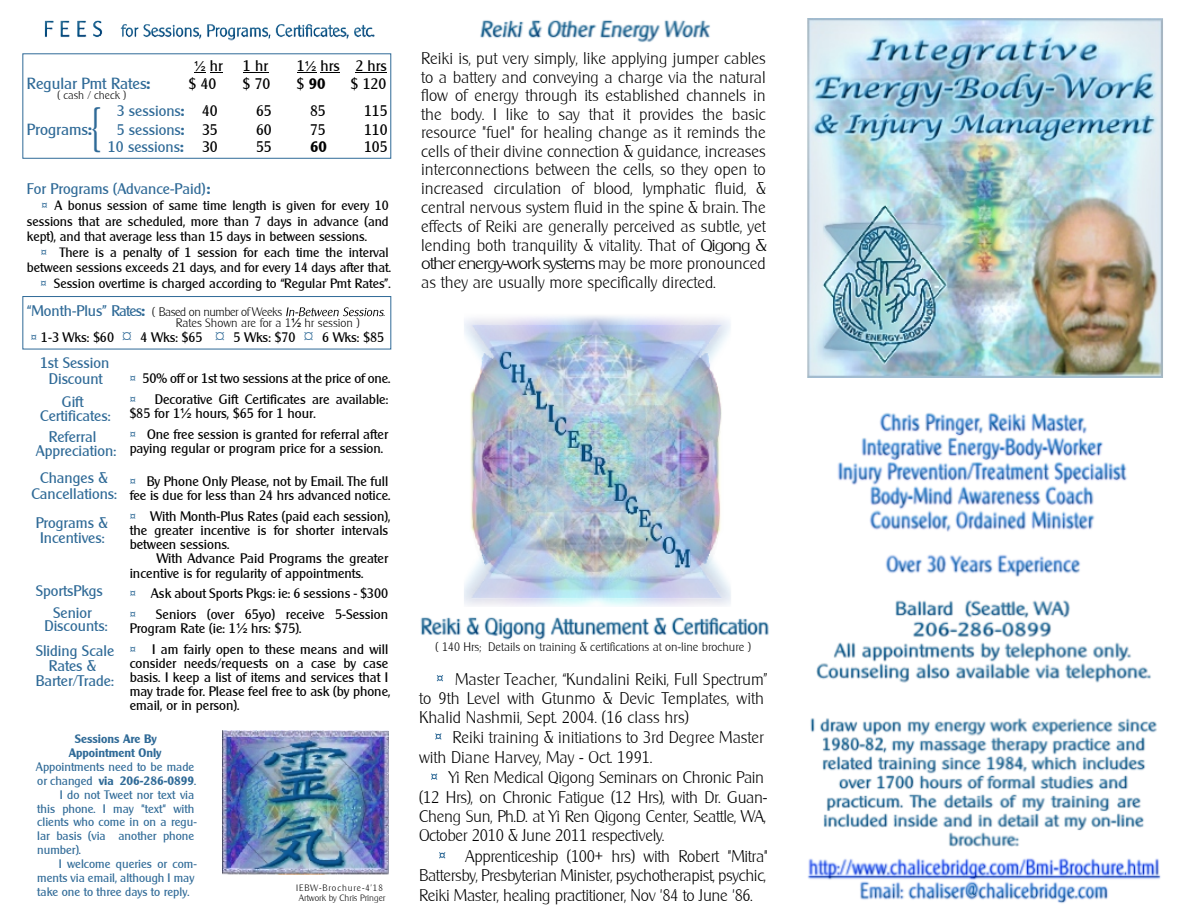
<style>
.page{position:relative;width:1188px;height:918px;background:#fff}
.page>*{position:absolute;margin:0;border:0;box-sizing:border-box;transform-origin:0 0}
.t1{font:48.15px "Clarity Gothic Light SF";color:#2f6a97}
.t2{font:16.5px/18.6px "Clarity Gothic Light SF";letter-spacing:-.015em;color:#000}
.t3{font:15.75px "Clarity Gothic SF";color:#2f6a97}
.t4{font:15px/16.6px "Clarity Gothic SF";color:#2f6a97;text-align:center}
.t5{font:15px "Clarity Gothic SF";color:#000}
.t6{font:15px "Clarity Gothic SF Bold";color:#000}
.t7{font:13.5px/14.1px "Clarity Gothic SF";color:#000}
.t8{font:13.5px "Clarity Gothic SF Bold";color:#2f6a97}
.t9{font:13.2px/15.5px "Clarity Gothic SF";color:#000;text-align:justify}
.t10{font:12px/14px "Clarity Gothic SF";color:#2f6a97}
.t11{font:12px "Clarity Gothic Light SF";color:#000}
.t12{font:12px/14px "Clarity Gothic SF Bold";color:#2f6a97;text-align:center}
.t13{font:12px "Clarity Gothic Light SF";letter-spacing:-.04em;color:#000}
.t14{font:11.1px "Clarity Gothic Light SF";color:#000}
.t15{font:9px/9.8px "Clarity Gothic Light SF";color:#000}
.s1{font-family:"Arial";font-size:13.5px}
.s2{font-family:"Clarity Gothic SF Bold"}
.s3{font-family:"Clarity Gothic SF"}
.s4{color:#000}
.s5{font-family:"Clarity Gothic SF Bold";font-size:13.5px;color:#2f6a97}
.s6{font-family:"Clarity Gothic SF Bold";color:#2f6a97}
.s7{font-family:"Times New Roman";font-size:18px;color:#2f6a97}
.s8{font-family:"Arial"}
.s9{font-size:18px}
</style>
<div class="page">
<svg style="left:194px;top:72px;width:29px;height:1px"></svg>
<svg style="left:243px;top:72px;width:25px;height:1px"></svg>
<svg style="left:297px;top:72px;width:43px;height:1px"></svg>
<hr style="left:355px;top:72px;width:32px;height:1px;background:#000">
<div style="left:23px;top:296px;width:368px;height:53px;border:1px solid #2f6a97"></div>
<img style="left:44px;top:20px;width:331px;height:21px">
<svg style="left:286px;top:307px;width:98px;height:9px"></svg>
<svg style="left:437px;top:675px;width:6px;height:6px"></svg>
<svg style="left:435px;top:733px;width:7px;height:7px"></svg>
<svg style="left:431px;top:773px;width:6px;height:7px"></svg>
<svg style="left:439px;top:852px;width:6px;height:7px"></svg>
<img style="left:807px;top:412px;width:354px;height:491px">
<img style="left:480px;top:20px;width:230px;height:23px">
<img style="left:464px;top:315px;width:267px;height:292px">
<img style="left:807px;top:19px;width:356px;height:359px">
<img style="left:223px;top:731px;width:166px;height:143px">
<img style="left:420px;top:617px;width:349px;height:23px">
<p class="t5" style="left:194px;top:57px;width:30px"><span class="s1">½</span> hr</p>
<p class="t5" style="left:243px;top:57px;width:27px">1 hr</p>
<p class="t5" style="left:297px;top:57px;width:91px">1<span class="s1">½</span> hrs 2 hrs</p>
<p class="t3" style="left:27px;top:75px;width:125px">Regular Pmt Rates<span class="s2">:</span></p>
<p class="t5" style="left:189px;top:75px;width:29px">$ 40</p>
<p class="t5" style="left:243px;top:75px;width:29px">$ 70</p>
<p class="t6" style="left:297px;top:78px;width:30px"><span class="s3">$</span> 90</p>
<p class="t5" style="left:351px;top:75px;width:37px">$ 120</p>
<p class="t14" style="left:57px;top:89px;width:70px">( cash / check )</p>
<p class="t4" style="left:117px;top:103px;width:103px">3 sessions<span class="s2">:</span> <span class="s4">40</span></p>
<p class="t5" style="left:256px;top:102px;width:17px">65</p>
<p class="t5" style="left:310px;top:102px;width:17px">85</p>
<p class="t5" style="left:364px;top:102px;width:25px">115</p>
<p class="t3" style="left:27px;top:120px;width:66px">Programs<span class="s2">:</span></p>
<p class="t4" style="left:117px;top:121px;width:103px">5 sessions<span class="s2">:</span> <span class="s4">35</span></p>
<p class="t5" style="left:256px;top:121px;width:17px">60</p>
<p class="t5" style="left:310px;top:121px;width:17px">75</p>
<p class="t5" style="left:364px;top:121px;width:25px">110</p>
<p class="t4" style="left:108px;top:139px;width:111px">10 sessions<span class="s2">:</span> <span class="s4">30</span></p>
<p class="t5" style="left:256px;top:139px;width:17px">55</p>
<p class="t6" style="left:310px;top:141px;width:18px">60</p>
<p class="t5" style="left:364px;top:139px;width:25px">105</p>
<p class="t4" style="left:27px;top:181px;width:185px">For Programs (Advance-Paid)<span class="s2">:</span></p>
<p class="t9" style="left:27px;top:198px;width:363px;text-indent:15px"><span class="s5">¤</span> A bonus session of same time length is given for every 10 sessions that are scheduled, more than 7 days in advance (and kept), and that average less than 15 days in between sessions.</p>
<p class="t9" style="left:27px;top:245px;width:366px;text-align:right"><span class="s5">¤</span> There is a penalty of 1 session for each time the interval between sessions exceeds 21 days, and for every 14 days after that. <span class="s5">¤</span> Session overtime is charged according to “Regular Pmt Rates”.</p>
<p class="t4" style="left:27px;top:302px;width:120px">“Month-Plus” Rates<span class="s2">:</span></p>
<p class="t7" style="left:31px;top:331px;width:355px"><span class="s6">¤</span> 1-3 Wks: $60 <span class="s7">¤</span> 4 Wks: $65 <span class="s7">¤</span> 5 Wks: $70 <span class="s7">¤</span> 6 Wks: $85</p>
<p class="t4" style="left:40px;top:354px;width:71px">1st Session<br>Discount</p>
<p class="t4" style="left:40px;top:395px;width:72px;line-height:14.1px">Gift<br>Certificates:</p>
<p class="t4" style="left:36px;top:430px;width:82px;line-height:13.8px">Referral<br>Appreciation:</p>
<p class="t4" style="left:31px;top:470px;width:87px;line-height:16px">Changes &amp;<br>Cancellations:</p>
<p class="t4" style="left:36px;top:515px;width:74px;line-height:15.1px;text-align:left">Programs &amp;<br>Incentives:</p>
<h1 class="t1" style="left:89px;top:103px;width:15px">{</h1>
<p class="t13" style="left:152px;top:305px;width:132px">( Based on number of Weeks</p>
<p class="t11" style="left:383px;top:305px;width:3px">.</p>
<p class="t11" style="left:176px;top:316px;width:185px">Rates Shown are for a 1<span class="s8">½</span> hr session )</p>
<p class="t7" style="left:130px;top:372px;width:262px"><span class="s6">¤</span> 50% off or 1st two sessions at the price of one.</p>
<p class="t8" style="left:130px;top:394px;width:8px">¤</p>
<p class="t7" style="left:130px;top:392px;width:260px;text-indent:25px">Decorative Gift Certificates are available: $85 for 1<span class="s8">½</span> hours, $65 for 1 hour.</p>
<p class="t7" style="left:130px;top:427px;width:260px"><span class="s6">¤</span> One free session is granted for referral after paying regular or program price for a session.</p>
<p class="t7" style="left:130px;top:475px;width:262px"><span class="s6">¤</span> By Phone Only Please, not by Email. The full fee is due for less than 24 hrs advanced notice.</p>
<p class="t7" style="left:130px;top:509px;width:262px"><span class="s6">¤</span> With Month-Plus Rates (paid each session), the greater incentive is for shorter intervals between sessions.</p>
<p class="t7" style="left:130px;top:552px;width:260px;text-indent:27px">With Advance Paid Programs the greater incentive is for regularity of appointments.</p>
<p class="t7" style="left:130px;top:587px;width:260px"><span class="s6">¤</span> Ask about Sports Pkgs: ie: 6 sessions - $300</p>
<p class="t8" style="left:130px;top:609px;width:8px">¤</p>
<p class="t4" style="left:36px;top:579px;width:69px;line-height:22.6px">SportsPkgs<br>Senior</p>
<p class="t4" style="left:36px;top:614px;width:80px;line-height:24.9px">Discounts:<br>Sliding Scale</p>
<p class="t4" style="left:36px;top:659px;width:80px;line-height:15px">Rates &amp;<br>Barter/Trade:</p>
<p class="t7" style="left:130px;top:607px;width:260px;text-indent:26px">Seniors (over 65yo) receive 5-Session<br>Program Rate (ie: 1<span class="s8">½</span> hrs: $75).</p>
<p class="t7" style="left:130px;top:642px;width:262px"><span class="s6">¤</span> I am fairly open to these means and will consider needs/requests on a case by case basis. I keep a list of items and services that I may trade for. Please feel free to ask (by phone, email, or in person).</p>
<p class="t12" style="left:69px;top:732px;width:94px">Sessions Are By<br>Appointment Only</p>
<p class="t10" style="left:36px;top:760px;width:160px">Appointments need to be made</p>
<p class="t12" style="left:37px;top:774px;width:161px"><span class="s3">or changed</span> via 206-286-0899<span class="s3">.</span></p>
<p class="t10" style="left:37px;top:788px;width:161px;text-indent:23px">I do not Tweet nor text via this phone. I may "text" with clients who come in on a regu&shy;lar basis (via another phone number).</p>
<p class="t10" style="left:37px;top:857px;width:161px;text-indent:22px">I welcome queries or com&shy;ments via email, although I may take one to three days to reply.</p>
<p class="t15" style="left:296px;top:883px;width:91px">IEBW-Brochure-4’18<br>Artwork by Chris Pringer</p>
<p class="t2" style="left:421px;top:49px;width:347px;text-align:justify">Reiki is, put very simply, like applying jumper cables to a battery and conveying a charge via the natural flow of energy through its established channels in the body. I like to say that it provides the basic resource "fuel" for healing change as it reminds the cells of their divine connection &amp; guidance, increases interconnections between the cells, so they open to increased circulation of blood, lymphatic fluid, &amp; central nervous system fluid in the spine &amp; brain<span class="s9">.</span> The effects of Reiki are generally perceived as subtle, yet lending both tranquility &amp; vitality. That of Qigong &amp; other energy-work systems may be more pronounced as they are usually more specifically directed.</p>
<p class="t11" style="left:435px;top:640px;width:317px">( 140 Hrs; Details on training &amp; certifications at on-line brochure )</p>
<p class="t2" style="left:419px;top:670px;width:350px;line-height:19px;text-indent:36px">Master Teacher, “Kundalini Reiki, Full Spectrum” to 9th Level with Gtunmo &amp; Devic Templates, with<br>Khalid Nashmii, Sept. 2004. (16 class hrs)</p>
<p class="t2" style="left:419px;top:728px;width:346px;line-height:19.6px;text-indent:33px">Reiki training &amp; initiations to 3rd Degree Master with Diane Harvey, May - Oct. 1991.</p>
<p class="t2" style="left:419px;top:768px;width:350px;line-height:19.4px;text-indent:30px">Yi Ren Medical Qigong Seminars on Chronic Pain (12 Hrs), on Chronic Fatigue (12 Hrs), with Dr. Guan-Cheng Sun, Ph.D. at Yi Ren Qigong Center, Seattle, WA, October 2010 &amp; June 2011 respectively.</p>
<p class="t2" style="left:419px;top:847px;width:351px;line-height:19.4px;text-indent:46px">Apprenticeship (100+ hrs) with Robert "Mitra"<br>Battersby, Presbyterian Minister, psychotherapist, psychic,<br>Reiki Master, healing practitioner, Nov '84 to June '86.</p>
</div>
